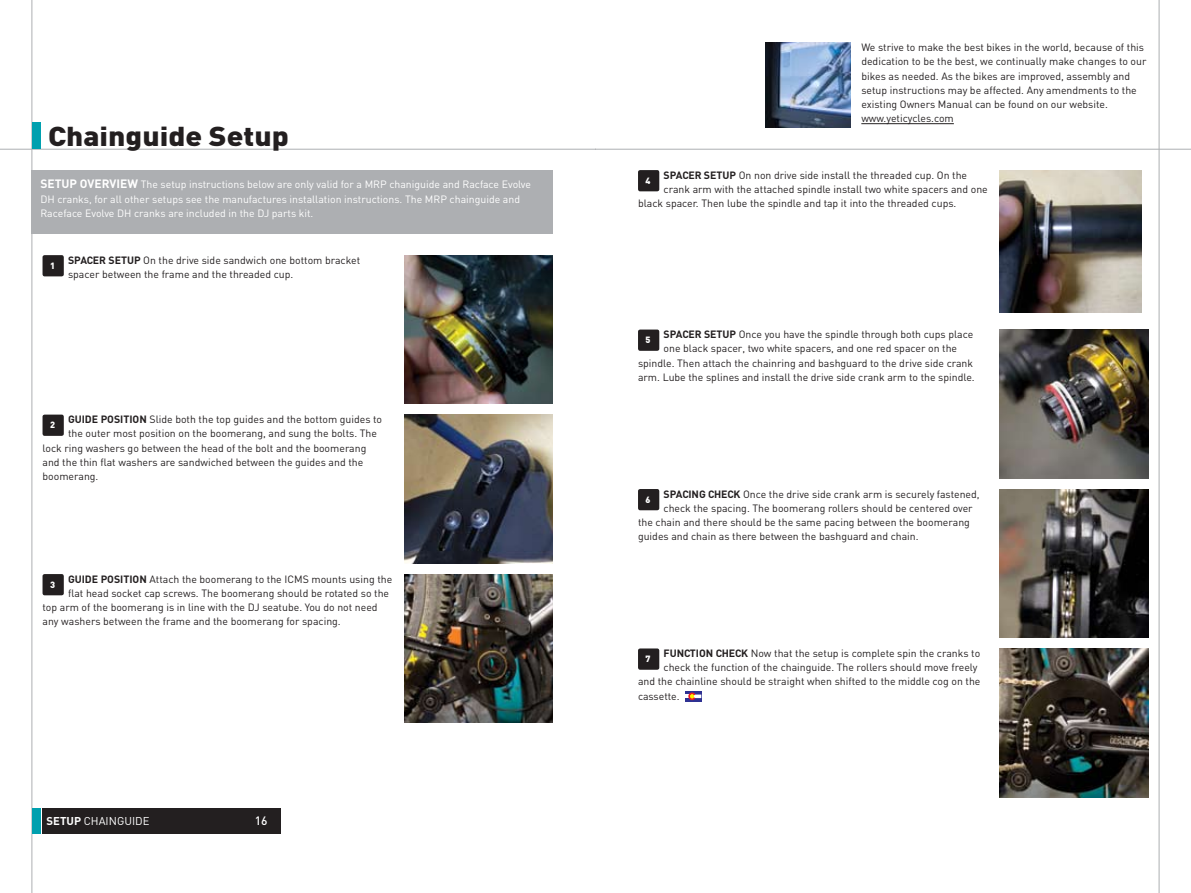
<style>
.page{position:relative;width:1191px;height:893px;background:#fff}
.page>*{position:absolute;margin:0;border:0;box-sizing:border-box;transform-origin:0 0}
.t1{font:900 27px "DIN";color:#231f20;scale:1.11 1}
.t2{font:500 12px "DIN";color:#fff}
.t3{font:11.25px "DIN";color:#fff}
.t4{font:700 11.25px "DIN";color:#fff}
.t5{font:10.5px/14.2px "DIN";color:#231f20}
.t6{font:10.5px/14.2px "DIN";color:#fff}
.t7{font:900 9px "DIN";color:#fff}
.s1{font-weight:700;font-size:12px}
.s2{font-weight:700}
</style>
<div class="page">
<hr style="left:32px;top:0;width:1px;height:893px;background:#adafb2">
<hr style="left:0;top:149px;width:595px;height:1px;background:#adafb2">
<div style="left:32px;top:122px;width:9px;height:27px;background:#00a0af"></div>
<div style="left:32px;top:808px;width:8px;height:25px;background:#00a0af"></div>
<div style="left:255px;top:808px;width:25px;height:25px;background:#231f20"></div>
<hr style="left:1158px;top:0;width:1px;height:893px;background:#adafb2">
<hr style="left:595px;top:149px;width:596px;height:1px;background:#adafb2">
<div style="left:32px;top:170px;width:521px;height:64px;background:#adafb2"></div>
<div style="left:42px;top:808px;width:213px;height:25px;background:#231f20"></div>
<img style="left:404px;top:255px;width:149px;height:149px">
<img style="left:404px;top:415px;width:149px;height:148px">
<img style="left:404px;top:574px;width:149px;height:149px">
<div style="left:43px;top:415px;width:21px;height:21px;background:#231f20;border-radius:2px"></div>
<hr style="left:861px;top:123px;width:93px;height:1px;background:#231f20">
<img style="left:765px;top:43px;width:85px;height:85px">
<div style="left:43px;top:255px;width:21px;height:21px;background:#231f20;border-radius:2px"></div>
<div style="left:43px;top:574px;width:21px;height:21px;background:#231f20;border-radius:2px"></div>
<img style="left:999px;top:170px;width:142px;height:142px">
<img style="left:999px;top:330px;width:149px;height:148px">
<img style="left:999px;top:489px;width:149px;height:149px">
<div style="left:638px;top:330px;width:21px;height:21px;background:#231f20;border-radius:2px"></div>
<div style="left:638px;top:170px;width:21px;height:21px;background:#231f20;border-radius:2px"></div>
<div style="left:638px;top:489px;width:21px;height:21px;background:#231f20;border-radius:2px"></div>
<img style="left:999px;top:648px;width:149px;height:149px">
<svg style="left:685px;top:691px;width:16px;height:11px"></svg>
<svg style="left:688px;top:692px;width:8px;height:8px"></svg>
<svg style="left:685px;top:694px;width:16px;height:4px"></svg>
<div style="left:638px;top:648px;width:21px;height:22px;background:#231f20;border-radius:2px"></div>
<h1 class="t1" style="left:48px;top:119px;width:218px">Chainguide Setup</h1>
<p class="t6" style="left:40px;top:177px;width:492px"><span class="s1">SETUP OVERVIEW</span> The setup instructions below are only valid for a MRP chaniguide and Racface Evolve<br>DH cranks, for all other setups see the manufactures installation instructions. The MRP chainguide and<br>Raceface Evolve DH cranks are included in the DJ parts kit.</p>
<p class="t7" style="left:50px;top:260px;width:7px">1</p>
<p class="t5" style="left:68px;top:252px;width:294px"><span class="s2">SPACER SETUP</span> On the drive side sandwich one bottom bracket spacer between the frame and the threaded cup.</p>
<p class="t5" style="left:68px;top:412px;width:316px"><span class="s2">GUIDE POSITION</span> Slide both the top guides and the bottom guides to</p>
<p class="t5" style="left:68px;top:426px;width:310px">the outer most position on the boomerang, and sung the bolts. The</p>
<p class="t5" style="left:43px;top:440px;width:325px">lock ring washers go between the head of the bolt and the boomerang</p>
<p class="t5" style="left:43px;top:455px;width:322px">and the thin flat washers are sandwiched between the guides and the</p>
<p class="t5" style="left:43px;top:469px;width:57px">boomerang.</p>
<p class="t7" style="left:50px;top:419px;width:7px">2</p>
<p class="t5" style="left:68px;top:571px;width:326px"><span class="s2">GUIDE POSITION</span> Attach the boomerang to the ICMS mounts using the</p>
<p class="t5" style="left:68px;top:586px;width:323px">flat head socket cap screws. The boomerang should be rotated so the</p>
<p class="t5" style="left:43px;top:600px;width:337px">top arm of the boomerang is in line with the DJ seatube. You do not need</p>
<p class="t5" style="left:43px;top:614px;width:300px">any washers between the frame and the boomerang for spacing.</p>
<p class="t7" style="left:50px;top:579px;width:7px">3</p>
<p class="t4" style="left:47px;top:813px;width:8px">SETU</p>
<p class="t3" style="left:74px;top:813px;width:25px"><span class="s2">P</span> Chainguide</p>
<p class="t2" style="left:255px;top:813px;width:13px">16</p>
<p class="t5" style="left:861px;top:40px;width:287px">We strive to make the best bikes in the world, because of this dedication to be the best, we continually make changes to our bikes as needed. As the bikes are improved, assembly and setup instructions may be affected. Any amendments to the existing Owners Manual can be found on our website. www.yeticycles.com</p>
<p class="t5" style="left:663px;top:167px;width:305px"><span class="s2">SPACER SETUP</span> On non drive side install the threaded cup. On the</p>
<p class="t5" style="left:663px;top:182px;width:326px">crank arm with the attached spindle install two white spacers and one</p>
<p class="t5" style="left:638px;top:196px;width:320px">black spacer. Then lube the spindle and tap it into the threaded cups.</p>
<p class="t7" style="left:645px;top:175px;width:7px">4</p>
<p class="t5" style="left:663px;top:327px;width:311px"><span class="s2">SPACER SETUP</span> Once you have the spindle through both cups place</p>
<p class="t5" style="left:663px;top:341px;width:295px">one black spacer, two white spacers, and one red spacer on the</p>
<p class="t5" style="left:638px;top:355px;width:337px">spindle. Then attach the chainring and bashguard to the drive side crank</p>
<p class="t5" style="left:638px;top:370px;width:338px">arm. Lube the splines and install the drive side crank arm to the spindle.</p>
<p class="t7" style="left:645px;top:334px;width:7px">5</p>
<p class="t5" style="left:663px;top:486px;width:317px"><span class="s2">SPACING CHECK</span> Once the drive side crank arm is securely fastened,</p>
<p class="t5" style="left:663px;top:501px;width:311px">check the spacing. The boomerang rollers should be centered over</p>
<p class="t5" style="left:638px;top:515px;width:333px">the chain and there should be the same pacing between the boomerang</p>
<p class="t5" style="left:638px;top:529px;width:282px">guides and chain as there between the bashguard and chain.</p>
<p class="t7" style="left:645px;top:494px;width:7px">6</p>
<p class="t5" style="left:663px;top:646px;width:318px"><span class="s2">FUNCTION CHECK</span> Now that the setup is complete spin the cranks to</p>
<p class="t5" style="left:663px;top:660px;width:315px">check the function of the chainguide. The rollers should move freely</p>
<p class="t5" style="left:638px;top:674px;width:344px">and the chainline should be straight when shifted to the middle cog on the</p>
<p class="t5" style="left:638px;top:688px;width:43px">cassette.</p>
<p class="t7" style="left:645px;top:653px;width:7px">7</p>
</div>
